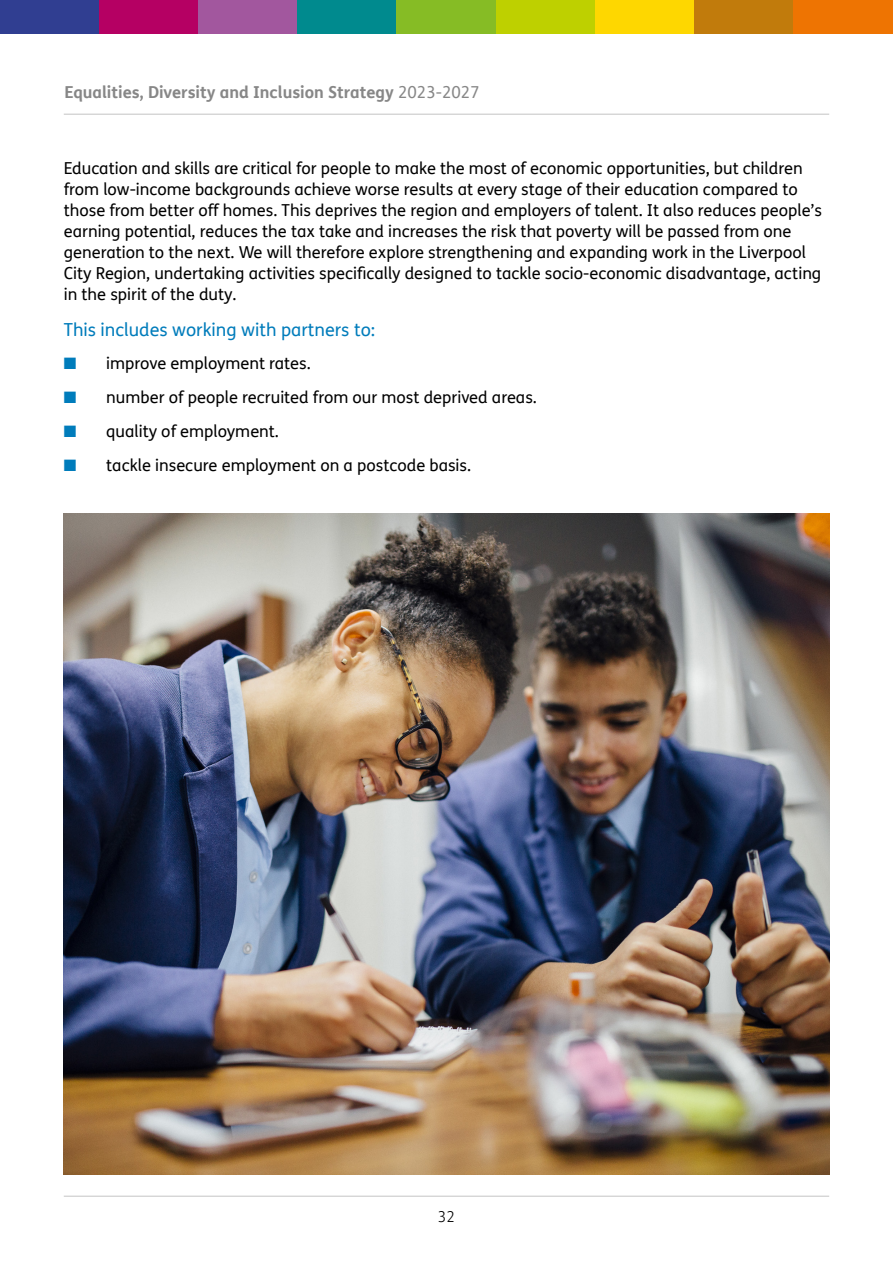
<style>
.page{position:relative;width:893px;height:1263px;background:#fff}
.page>*{position:absolute;margin:0;border:0;box-sizing:border-box;transform-origin:0 0}
.Sub_smaller{font:18px "FS Me";color:#007cbb}
.Body{font:16.5px/21px "FS Me";color:#000}
.t1{font:700 16.5px "FS Me";color:#878787}
.t2{font:300 15px "FS Me";color:#000}
.s1{font-weight:400}
.s2{color:#007cbb}
</style>
<div class="page">
<hr style="left:64px;top:114px;width:765px;height:1px;background:#c6c6c6">
<hr style="left:64px;top:1196px;width:765px;height:1px;background:#c6c6c6">
<div style="left:0;top:0;width:99px;height:33px;background:#303e91"></div>
<div style="left:496px;top:0;width:99px;height:33px;background:#bed000"></div>
<div style="left:99px;top:0;width:99px;height:33px;background:#b50063"></div>
<div style="left:198px;top:0;width:100px;height:33px;background:#a2579e"></div>
<div style="left:298px;top:0;width:99px;height:33px;background:#008a8e"></div>
<div style="left:397px;top:0;width:99px;height:33px;background:#86bc25"></div>
<div style="left:595px;top:0;width:99px;height:33px;background:#fed700"></div>
<div style="left:694px;top:0;width:100px;height:33px;background:#c17b0c"></div>
<div style="left:794px;top:0;width:99px;height:33px;background:#ee7402"></div>
<hr style="left:892px;top:0;width:1px;height:33px;background:#303e91">
<img style="left:64px;top:513px;width:765px;height:662px">
<p class="t1" style="left:64px;top:79px;width:417px">Equalities, Diversity and Inclusion Strategy <span class="s1">2023-2027</span></p>
<p class="Body" style="left:64px;top:158px;width:760px">Education and skills are critical for people to make the most of economic opportunities, but children from low-income backgrounds achieve worse results at every stage of their education compared to those from better off homes. This deprives the region and employers of talent. It also reduces people’s earning potential, reduces the tax take and increases the risk that poverty will be passed from one generation to the next. We will therefore explore strengthening and expanding work in the Liverpool City Region, undertaking activities specifically designed to tackle socio-economic disadvantage, acting in the spirit of the duty.</p>
<p class="Sub_smaller" style="left:64px;top:317px;width:313px">This includes working with partners to:</p>
<p class="Body" style="left:64px;top:353px;width:249px"><span class="s2">■</span> improve employment rates.</p>
<p class="Body" style="left:64px;top:387px;width:475px"><span class="s2">■</span> number of people recruited from our most deprived areas.</p>
<p class="Body" style="left:64px;top:420px;width:217px"><span class="s2">■</span> quality of employment.</p>
<p class="Body" style="left:64px;top:454px;width:409px"><span class="s2">■</span> tackle insecure employment on a postcode basis.</p>
<p class="t2" style="left:438px;top:1206px;width:19px">32</p>
</div>
